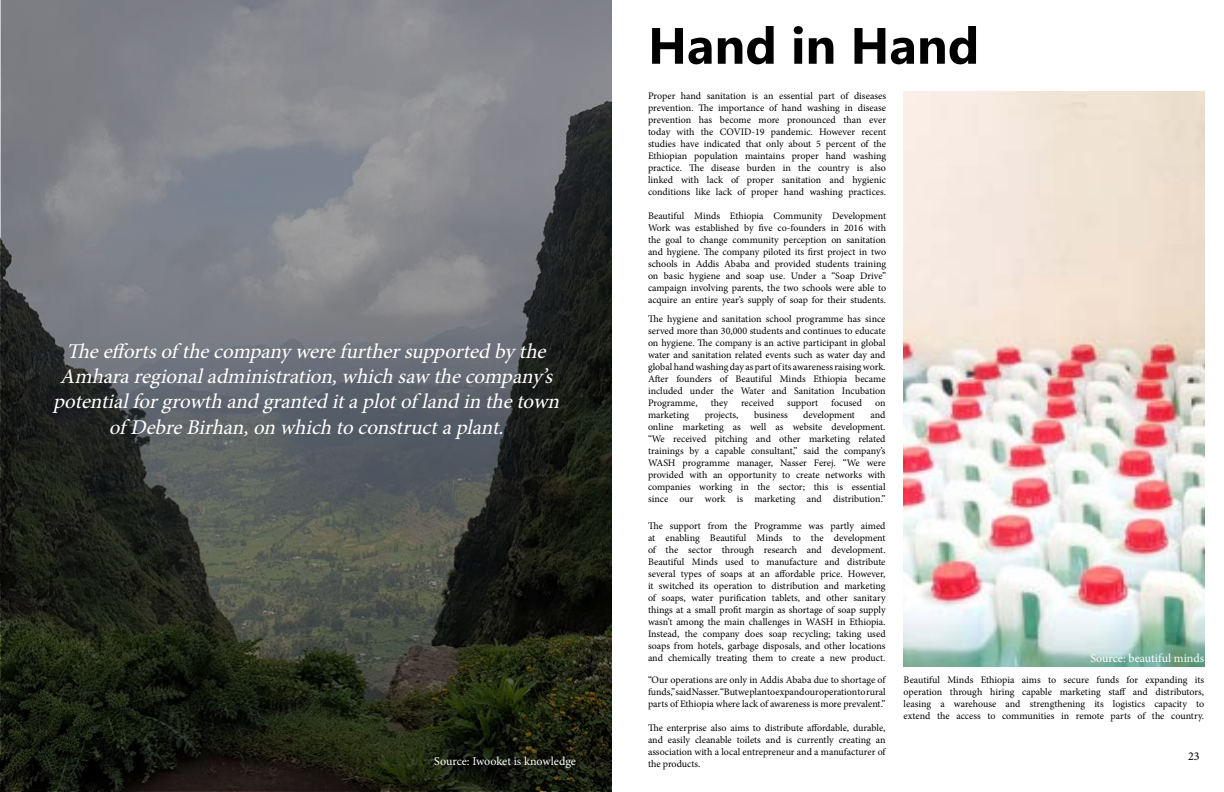
<style>
.page{position:relative;width:1224px;height:792px;background:#fff}
.page>*{position:absolute;margin:0;border:0;box-sizing:border-box;transform-origin:0 0}
.t1{font:700 51px "Ebrima";color:#000}
.t2{font:italic 21px/25.2px "Minion Pro";color:#fff;text-align:center}
.t3{font:12px "Minion Pro";color:#fff}
.t4{font:12px "Minion Pro";color:#000}
.t5{font:10px/12px "Minion Pro";color:#000;text-align:justify}
</style>
<div class="page">
<svg style="left:1px;top:0;width:611px;height:791px;background:#515553"></svg>
<img style="left:904px;top:92px;width:300px;height:575px">
<h2 class="t2" style="left:53px;top:339px;width:513px">Theeffortsof thecompanywerefurthersupportedbythe Amhararegionaladministration,which saw thecompany’s potentialforgrowth andgranteditaplotof landin thetown of DebreBirhan,on which toconstructaplant.</h2>
<p class="t3" style="left:434px;top:753px;width:143px">Source: Iwooket is knowledge</p>
<h1 class="t1" style="left:648px;top:5px;width:333px">Hand in Hand</h1>
<p class="t5" style="left:648px;top:90px;width:240px">Proper hand sanitation is an essential part of diseases prevention. The importance of hand washing in disease prevention has become more pronounced than ever today with the COVID-19 pandemic. However recent studies have indicated that only about 5 percent of the Ethiopian population maintains proper hand washing practice. The disease burden in the country is also linked with lack of proper sanitation and hygienic conditions like lack of proper hand washing practices.</p>
<p class="t5" style="left:648px;top:210px;width:240px">Beautiful Minds Ethiopia Community Development Work was established by five co-founders in 2016 with the goal to change community perception on sanitation and hygiene. The company piloted its first project in two schools in Addis Ababa and provided students training on basic hygiene and soap use. Under a “Soap Drive” campaign involving parents, the two schools were able to acquire an entire year’s supply of soap for their students.</p>
<p class="t5" style="left:648px;top:313px;width:239px">The hygiene and sanitation school programme has since served more than 30,000 students and continues to educate on hygiene. The company is an active participant in global water and sanitation related events such as water day and global hand washing day as part of its awareness raising work.<br>After founders of Beautiful Minds Ethiopia became included under the Water and Sanitation Incubation Programme,</p>
<p class="t5" style="left:711px;top:397px;width:19px">they</p>
<p class="t5" style="left:741px;top:397px;width:35px">received</p>
<p class="t5" style="left:787px;top:397px;width:33px">support</p>
<p class="t5" style="left:831px;top:397px;width:32px">focused</p>
<p class="t5" style="left:875px;top:397px;width:12px">on</p>
<p class="t5" style="left:648px;top:409px;width:239px;text-indent:223px">and online marketing as well as website development. “We received pitching and other marketing related trainings by a capable consultant,” said the company’s WASH programme manager, Nasser Ferej. “We were provided with an opportunity to create networks with companies working in the sector; this is essential since our work is marketing and distribution.”</p>
<p class="t5" style="left:648px;top:520px;width:239px">The support from the Programme was partly aimed at enabling Beautiful Minds to the development of the sector through research and development.<br>Beautiful Minds used to manufacture and distribute several types of soaps at an affordable price. However, it switched its operation to distribution and marketing of soaps, water purification tablets, and other sanitary things at a small profit margin as shortage of soap supply wasn’t among the main challenges in WASH in Ethiopia.<br>Instead, the company does soap recycling; taking used soaps from hotels, garbage disposals, and other locations and chemically treating them to create a new product.</p>
<p class="t5" style="left:648px;top:674px;width:239px">“Our operations are only in Addis Ababa due to shortage of funds,” said Nasser. “But we plan to expand our operation to rural parts of Ethiopia where lack of awareness is more prevalent.”</p>
<p class="t5" style="left:648px;top:722px;width:239px">The enterprise also aims to distribute affordable, durable, and easily cleanable toilets and is currently creating an association with a local entrepreneur and a manufacturer of the products.</p>
<p class="t5" style="left:648px;top:409px;width:43px">marketing</p>
<p class="t5" style="left:705px;top:409px;width:35px">projects,</p>
<p class="t5" style="left:754px;top:409px;width:35px">business</p>
<p class="t5" style="left:803px;top:409px;width:53px">development</p>
<p class="t3" style="left:1090px;top:650px;width:115px">Source: beautiful minds</p>
<p class="t5" style="left:904px;top:674px;width:302px">Beautiful Minds Ethiopia aims to secure funds for expanding its operation through hiring capable marketing staff and distributors, leasing a warehouse and strengthening its logistics capacity to extend the access to communities in remote parts of the country.</p>
<p class="t4" style="left:1188px;top:748px;width:13px">23</p>
</div>
